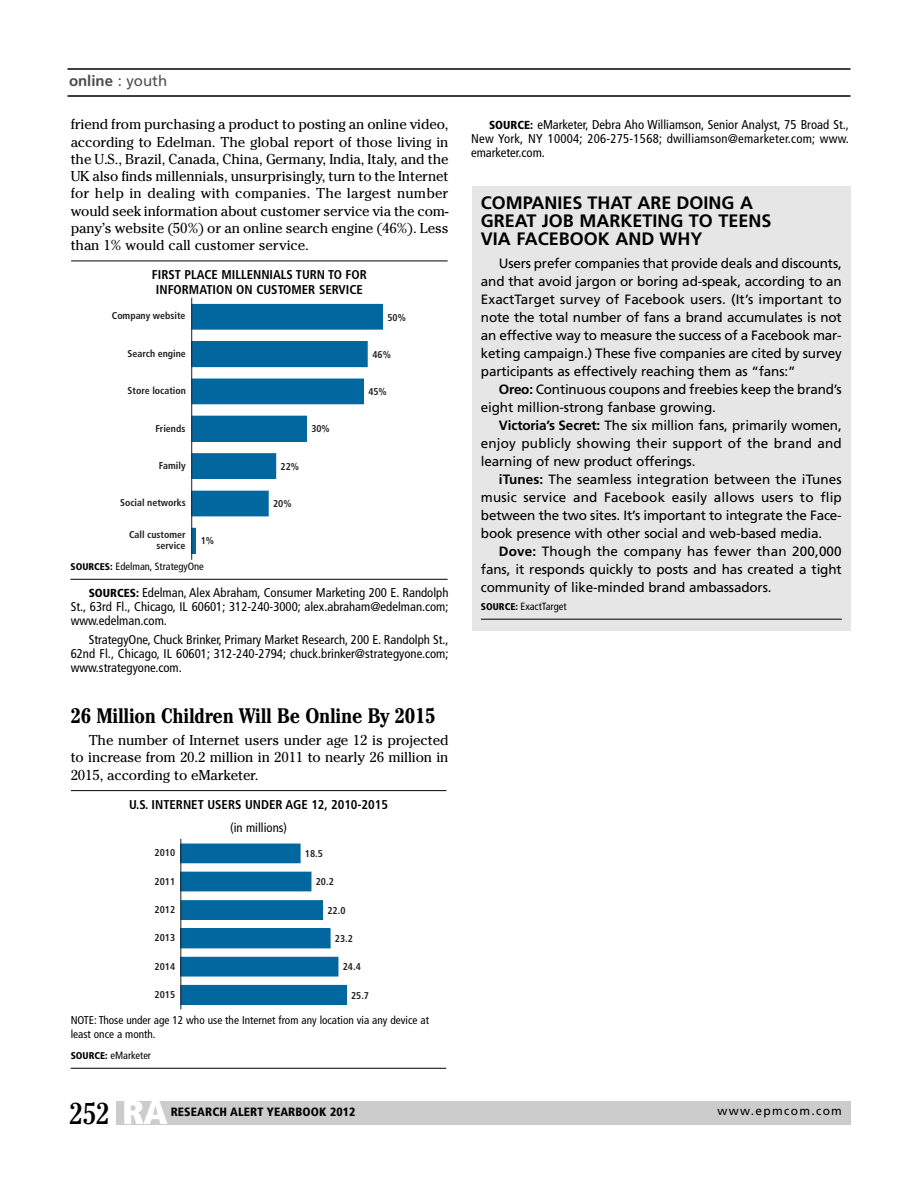
<style>
.page{position:relative;width:918px;height:1188px;background:#fff}
.page>*{position:absolute;margin:0;border:0;box-sizing:border-box;transform-origin:0 0}
.t1{font:condensed 30px "Cheltenham";color:#000}
.t2{font:700 condensed 21px "Cheltenham";letter-spacing:-.015em;color:#000}
.t3{font:700 18px/18px "Frutiger";color:#000}
.t4{font:700 15px "Frutiger";color:#4d4d4d}
.t5{font:14.25px/17.2px "Cheltenham";letter-spacing:-.01em;color:#000;text-align:justify}
.t6{font:13.5px "Frutiger";letter-spacing:-.01em;color:#000}
.t7{font:13.5px "Frutiger";letter-spacing:.01em;color:#000}
.t8{font:condensed 12.75px/14.2px "Frutiger";color:#000;text-align:justify}
.t9{font:700 condensed 12.75px/14.2px "Frutiger";color:#000;text-align:center}
.t10{font:900 condensed 12px "Frutiger";letter-spacing:.01em;color:#000}
.t11{font:12px "Frutiger";letter-spacing:.11em;color:#000}
.t12{font:condensed 11.25px/13.5px "Frutiger";color:#000}
.t13{font:condensed 10.5px "Frutiger";color:#000}
.t14{font:700 condensed 9.9px/10.5px "Frutiger";color:#231f20;text-align:right}
.s1{font-weight:400}
.s2{font-weight:900;font-size:9.75px}
.s3{font-weight:900;font-size:11.7px}
.s4{font-weight:700}
.s5{font-family:"Frutiger";font-weight:900;font-size:33px;color:#fff}
</style>
<div class="page">
<hr style="left:68px;top:95px;width:782px;height:2px;background:#000">
<hr style="left:68px;top:68px;width:782px;height:2px;background:#000">
<div style="left:116px;top:1101px;width:734px;height:23px;background:#ccc"></div>
<div style="left:472px;top:187px;width:379px;height:444px;background:#e6e6e6"></div>
<hr style="left:481px;top:619px;width:361px;height:1px;background:#000">
<div style="left:192px;top:304px;width:191px;height:25px;background:#01679e"></div>
<div style="left:191px;top:304px;width:192px;height:26px;border:1px solid #01679e"></div>
<div style="left:192px;top:342px;width:175px;height:25px;background:#01679e"></div>
<div style="left:191px;top:341px;width:177px;height:26px;border:1px solid #01679e"></div>
<div style="left:192px;top:379px;width:171px;height:25px;background:#01679e"></div>
<div style="left:192px;top:416px;width:114px;height:25px;background:#01679e"></div>
<div style="left:191px;top:416px;width:116px;height:26px;border:1px solid #01679e"></div>
<div style="left:192px;top:454px;width:84px;height:24px;background:#01679e"></div>
<div style="left:191px;top:453px;width:85px;height:26px;border:1px solid #01679e"></div>
<div style="left:192px;top:491px;width:76px;height:25px;background:#01679e"></div>
<div style="left:191px;top:491px;width:78px;height:25px;border:1px solid #01679e"></div>
<hr style="left:192px;top:528px;width:3px;height:25px;background:#01679e">
<div style="left:191px;top:528px;width:5px;height:26px;border:1px solid #01679e"></div>
<hr style="left:191px;top:298px;width:1px;height:262px;background:#231f20">
<hr style="left:70px;top:579px;width:378px;height:1px;background:#000">
<div style="left:181px;top:844px;width:119px;height:19px;background:#01679e"></div>
<div style="left:181px;top:872px;width:130px;height:19px;background:#01679e"></div>
<div style="left:181px;top:901px;width:142px;height:18px;background:#01679e"></div>
<div style="left:180px;top:900px;width:143px;height:20px;border:1px solid #01679e"></div>
<div style="left:181px;top:929px;width:149px;height:19px;background:#01679e"></div>
<div style="left:180px;top:928px;width:151px;height:20px;border:1px solid #01679e"></div>
<div style="left:181px;top:957px;width:157px;height:19px;background:#01679e"></div>
<div style="left:181px;top:985px;width:165px;height:20px;background:#01679e"></div>
<hr style="left:180px;top:839px;width:1px;height:170px;background:#231f20">
<hr style="left:71px;top:260px;width:377px;height:1px;background:#000">
<hr style="left:71px;top:790px;width:375px;height:1px;background:#000">
<hr style="left:71px;top:1068px;width:375px;height:1px;background:#000">
<p class="t4" style="left:69px;top:75px;width:100px">online <span class="s1">: youth</span></p>
<p class="t5" style="left:71px;top:116px;width:379px">friend from purchasing a product to posting an online video, according to Edelman. The global report of those living in the U.S., Brazil, Canada, China, Germany, India, Italy, and the UK also finds millennials, unsurprisingly, turn to the Internet for help in dealing with companies. The largest number would seek information about customer service via the com&shy;pany’s website (50%) or an online search engine (46%). Less than 1% would call customer service.</p>
<p class="t9" style="left:152px;top:269px;width:216px">FIRST PLACE MILLENNIALS TURN TO FOR<br>INFORMATION ON CUSTOMER SERVICE</p>
<p class="t14" style="left:112px;top:312px;width:75px">Company website</p>
<p class="t14" style="left:387px;top:313px;width:20px">50%</p>
<p class="t14" style="left:372px;top:350px;width:20px">46%</p>
<p class="t14" style="left:368px;top:387px;width:20px">45%</p>
<p class="t14" style="left:311px;top:424px;width:20px">30%</p>
<p class="t14" style="left:281px;top:462px;width:20px">22%</p>
<p class="t14" style="left:273px;top:499px;width:20px">20%</p>
<p class="t14" style="left:201px;top:537px;width:15px">1%</p>
<p class="t13" style="left:70px;top:562px;width:135px"><span class="s2">SOURCES:</span> Edelman, StrategyOne</p>
<p class="t14" style="left:128px;top:349px;width:60px">Search engine</p>
<p class="t14" style="left:128px;top:387px;width:60px">Store location</p>
<p class="t14" style="left:155px;top:424px;width:32px">Friends</p>
<p class="t14" style="left:159px;top:461px;width:28px">Family</p>
<p class="t14" style="left:120px;top:498px;width:67px">Social networks</p>
<p class="t14" style="left:129px;top:531px;width:58px">Call customer service</p>
<p class="t8" style="left:71px;top:586px;width:379px;text-indent:18px"><span class="s3">SOURCES:</span> Edelman, Alex Abraham, Consumer Marketing 200 E. Randolph St., 63rd Fl., Chicago, IL 60601; 312-240-3000; alex.abraham@edelman.com; www.edelman.com.</p>
<p class="t8" style="left:71px;top:633px;width:379px;text-indent:18px">StrategyOne, Chuck Brinker, Primary Market Research, 200 E. Randolph St., 62nd Fl., Chicago, IL 60601; 312-240-2794; chuck.brinker@strategyone.com; www.strategyone.com.</p>
<p class="t2" style="left:71px;top:709px;width:367px">26 Million Children Will Be Online By 2015</p>
<p class="t5" style="left:71px;top:732px;width:379px;text-indent:18px">The number of Internet users under age 12 is projected to increase from 20.2 million in 2011 to nearly 26 million in 2015, according to eMarketer.</p>
<p class="t9" style="left:129px;top:794px;width:261px;line-height:22.5px">U.S. INTERNET USERS UNDER AGE 12, 2010-2015 <span class="s1">(in millions)</span></p>
<p class="t14" style="left:155px;top:848px;width:22px">2010</p>
<p class="t14" style="left:305px;top:849px;width:20px">18.5</p>
<p class="t14" style="left:316px;top:877px;width:20px">20.2</p>
<p class="t14" style="left:327px;top:906px;width:20px">22.0</p>
<p class="t14" style="left:335px;top:934px;width:20px">23.2</p>
<p class="t14" style="left:343px;top:963px;width:20px">24.4</p>
<p class="t14" style="left:351px;top:991px;width:20px">25.7</p>
<p class="t14" style="left:155px;top:877px;width:22px">2011</p>
<p class="t14" style="left:155px;top:905px;width:22px">2012</p>
<p class="t14" style="left:155px;top:933px;width:22px">2013</p>
<p class="t14" style="left:155px;top:962px;width:22px">2014</p>
<p class="t14" style="left:155px;top:990px;width:22px">2015</p>
<p class="t12" style="left:71px;top:1015px;width:360px">NOTE: Those under age 12 who use the Internet from any location via any device at least once a month.</p>
<p class="t13" style="left:71px;top:1051px;width:82px"><span class="s2">SOURCE:</span> eMarketer</p>
<p class="t8" style="left:471px;top:118px;width:379px;text-indent:18px"><span class="s3">SOURCE:</span> eMarketer, Debra Aho Williamson, Senior Analyst, 75 Broad St., New York, NY 10004; 206-275-1568; dwilliamson@emarketer.com; www. emarketer.com.</p>
<p class="t3" style="left:481px;top:195px;width:292px">COMPANIES THAT ARE DOING A<br>GREAT JOB MARKETING TO TEENS<br>VIA FACEBOOK AND WHY</p>
<p class="t6" style="left:499px;top:258px;width:344px">Users prefer companies that provide deals and discounts,</p>
<p class="t6" style="left:481px;top:276px;width:362px">and that avoid jargon or boring ad-speak, according to an</p>
<p class="t6" style="left:481px;top:294px;width:362px">ExactTarget survey of Facebook users. (It’s important to</p>
<p class="t6" style="left:481px;top:312px;width:362px">note the total number of fans a brand accumulates is not</p>
<p class="t6" style="left:481px;top:330px;width:362px">an effective way to measure the success of a Facebook mar-</p>
<p class="t6" style="left:481px;top:348px;width:362px">keting campaign.) These five companies are cited by survey</p>
<p class="t6" style="left:481px;top:366px;width:316px">participants as effectively reaching them as “fans:”</p>
<p class="t6" style="left:499px;top:384px;width:344px"><span class="s4">Oreo:</span> Continuous coupons and freebies keep the brand’s</p>
<p class="t6" style="left:481px;top:402px;width:236px">eight million-strong fanbase growing.</p>
<p class="t6" style="left:499px;top:420px;width:344px"><span class="s4">Victoria’s Secret:</span> The six million fans, primarily women,</p>
<p class="t7" style="left:481px;top:438px;width:362px">enjoy publicly showing their support of the brand and</p>
<p class="t6" style="left:481px;top:456px;width:216px">learning of new product offerings.</p>
<p class="t6" style="left:499px;top:474px;width:344px"><span class="s4">iTunes:</span> The seamless integration between the iTunes</p>
<p class="t7" style="left:481px;top:492px;width:362px">music service and Facebook easily allows users to flip</p>
<p class="t6" style="left:481px;top:510px;width:362px">between the two sites. It’s important to integrate the Face-</p>
<p class="t6" style="left:481px;top:528px;width:343px">book presence with other social and web-based media.</p>
<p class="t7" style="left:499px;top:546px;width:344px"><span class="s4">Dove:</span> Though the company has fewer than 200,000</p>
<p class="t6" style="left:481px;top:564px;width:362px">fans, it responds quickly to posts and has created a tight</p>
<p class="t6" style="left:481px;top:582px;width:292px">community of like-minded brand ambassadors.</p>
<p class="t13" style="left:481px;top:602px;width:87px"><span class="s2">SOURCE:</span> ExactTarget</p>
<p class="t1" style="left:70px;top:1103px;width:99px">252 <span class="s5">RA</span></p>
<p class="t10" style="left:171px;top:1107px;width:186px">RESEARCH ALERT YEARBOOK 2012</p>
<p class="t11" style="left:717px;top:1106px;width:126px">www.epmcom.com</p>
</div>
